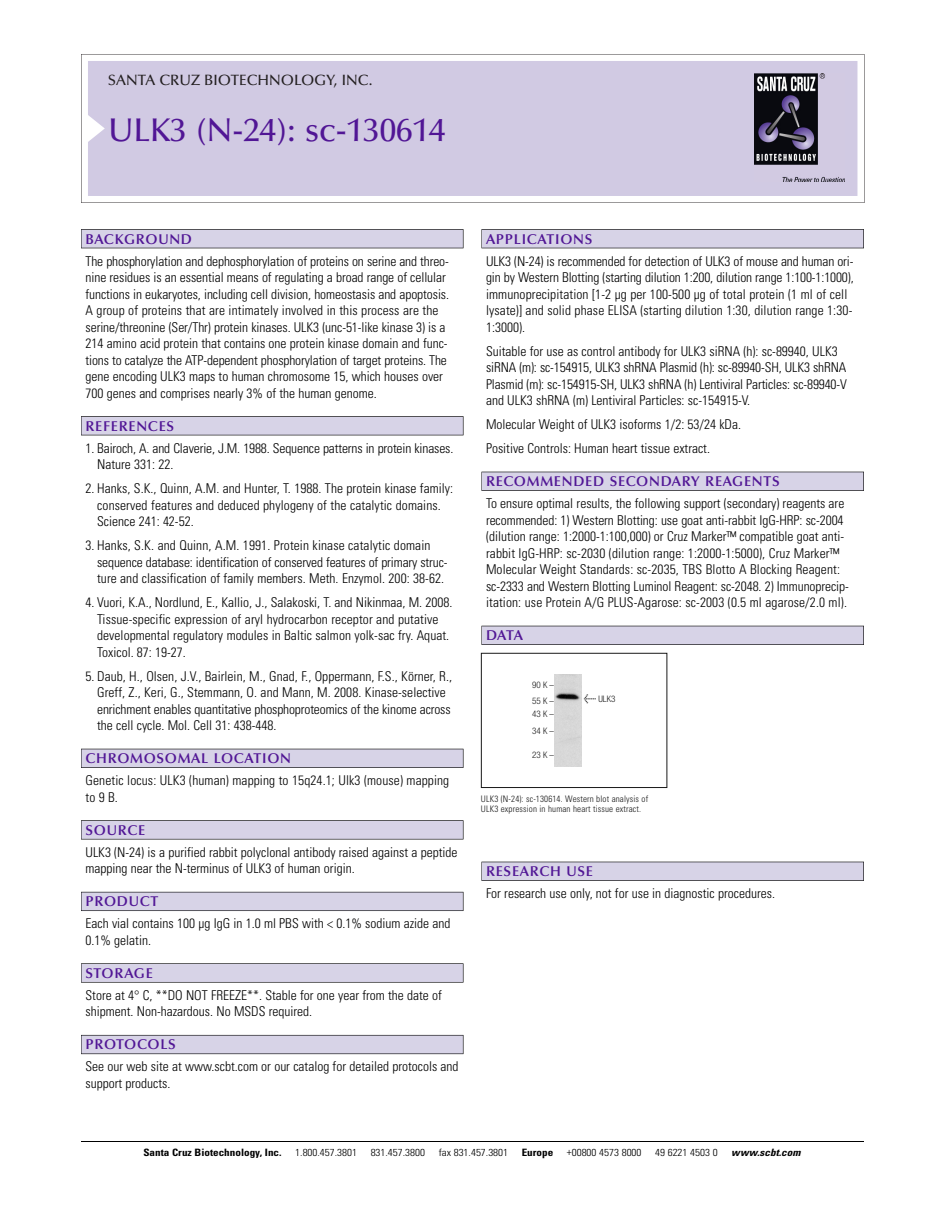
<style>
.page{position:relative;width:945px;height:1215px;background:#fff}
.page>*{position:absolute;margin:0;border:0;box-sizing:border-box;transform-origin:0 0}
.t1{font:500 33px "Optima";color:#511695}
.t2{font:500 15px "Optima";color:#231f20}
.t3{font:600 14.25px "Optima";letter-spacing:.05em;color:#511695}
.t4{font:300 condensed 13.5px/16.5px "Univers";color:#000}
.t5{font:300 condensed 10.2px "Univers";color:#000;scale:1.1 1}
.t6{font:700 condensed 10.2px "Univers";color:#000;scale:1.1 1}
.t7{font:italic 700 condensed 10.2px "Univers";letter-spacing:.005em;color:#000;scale:1.1 1}
.t8{font:9px/10.5px "Univers Condensed Light+WXELYA";letter-spacing:.015em;color:#191919}
.t9{font:9px/16.2px "Helvetica Neue Light Cond+LPKBAI";color:#191919}
.s1{font-family:"Meta Plus Book Roman+QZTYER";font-size:10.5px}
</style>
<div class="page">
<svg style="left:81px;top:54px;width:783px;height:149px"></svg>
<div style="left:88px;top:61px;width:769px;height:135px;background:#d1cae3"></div>
<img style="left:755px;top:74px;width:90px;height:108px">
<div style="left:81px;top:229px;width:382px;height:19px;background:#525156"></div>
<div style="left:81px;top:230px;width:382px;height:18px;background:#d7d3e7"></div>
<div style="left:81px;top:416px;width:382px;height:19px;background:#525155"></div>
<div style="left:81px;top:417px;width:382px;height:18px;background:#d7d3e7"></div>
<div style="left:81px;top:749px;width:382px;height:19px;background:#525158"></div>
<div style="left:81px;top:749px;width:382px;height:18px;background:#d7d3e7"></div>
<div style="left:81px;top:820px;width:382px;height:19px;background:#575759"></div>
<div style="left:81px;top:821px;width:382px;height:18px;background:#d7d3e7"></div>
<div style="left:81px;top:892px;width:382px;height:19px;background:#5b5a62"></div>
<div style="left:81px;top:892px;width:382px;height:18px;background:#d7d3e7"></div>
<div style="left:81px;top:963px;width:382px;height:20px;background:#666667"></div>
<div style="left:81px;top:964px;width:382px;height:18px;background:#d7d3e7"></div>
<div style="left:81px;top:1035px;width:382px;height:19px;background:#66646d"></div>
<div style="left:81px;top:1036px;width:382px;height:18px;background:#d7d3e7"></div>
<div style="left:482px;top:229px;width:382px;height:19px;background:#525156"></div>
<div style="left:482px;top:230px;width:381px;height:18px;background:#d7d3e7"></div>
<div style="left:482px;top:472px;width:382px;height:19px;background:#515055"></div>
<div style="left:482px;top:472px;width:381px;height:18px;background:#d7d3e7"></div>
<div style="left:482px;top:626px;width:382px;height:19px;background:#525158"></div>
<div style="left:482px;top:626px;width:381px;height:18px;background:#d7d3e7"></div>
<div style="left:482px;top:862px;width:382px;height:19px;background:#515055"></div>
<div style="left:482px;top:862px;width:381px;height:18px;background:#d7d3e7"></div>
<hr style="left:81px;top:1141px;width:783px;height:1px;background:#000">
<div style="left:481px;top:653px;width:186px;height:135px;border:1px solid #191919"></div>
<img style="left:555px;top:675px;width:27px;height:91px">
<p class="t2" style="left:108px;top:74px;width:266px">SANTA CRUZ BIOTECHNOLOGY, INC.</p>
<h1 class="t1" style="left:108px;top:117px;width:339px">ULK3 (N-24): sc-130614</h1>
<p class="t3" style="left:86px;top:233px;width:108px">BACKGROUND</p>
<p class="t4" style="left:86px;top:254px;width:365px">The phosphorylation and dephosphorylation of proteins on serine and threo&shy;nine residues is an essential means of regulating a broad range of cellular functions in eukaryotes, including cell division, homeostasis and apoptosis.<br>A group of proteins that are intimately involved in this process are the serine/threonine (Ser/Thr) protein kinases. ULK3 (unc-51-like kinase 3) is a 214 amino acid protein that contains one protein kinase domain and func&shy;tions to catalyze the ATP-dependent phosphorylation of target proteins. The gene encoding ULK3 maps to human chromosome 15, which houses over 700 genes and comprises nearly 3% of the human genome.</p>
<p class="t3" style="left:86px;top:420px;width:90px">REFERENCES</p>
<p class="t4" style="left:97px;top:441px;width:358px;text-indent:-12px">1. Bairoch, A. and Claverie, J.M. 1988. Sequence patterns in protein kinases.<br>Nature 331: 22.</p>
<p class="t4" style="left:97px;top:481px;width:358px;text-indent:-12px">2. Hanks, S.K., Quinn, A.M. and Hunter, T. 1988. The protein kinase family: conserved features and deduced phylogeny of the catalytic domains.<br>Science 241: 42-52.</p>
<p class="t4" style="left:97px;top:538px;width:352px;text-indent:-12px">3. Hanks, S.K. and Quinn, A.M. 1991. Protein kinase catalytic domain sequence database: identification of conserved features of primary struc&shy;ture and classification of family members. Meth. Enzymol. 200: 38-62.</p>
<p class="t4" style="left:97px;top:595px;width:357px;text-indent:-12px">4. Vuori, K.A., Nordlund, E., Kallio, J., Salakoski, T. and Nikinmaa, M. 2008.<br>Tissue-specific expression of aryl hydrocarbon receptor and putative developmental regulatory modules in Baltic salmon yolk-sac fry. Aquat.<br>Toxicol. 87: 19-27.</p>
<p class="t4" style="left:97px;top:669px;width:356px;text-indent:-12px">5. Daub, H., Olsen, J.V., Bairlein, M., Gnad, F., Oppermann, F.S., Körner, R., Greff, Z., Keri, G., Stemmann, O. and Mann, M. 2008. Kinase-selective enrichment enables quantitative phosphoproteomics of the kinome across the cell cycle. Mol. Cell 31: 438-448.</p>
<p class="t3" style="left:86px;top:753px;width:207px">CHROMOSOMAL LOCATION</p>
<p class="t4" style="left:86px;top:773px;width:365px">Genetic locus: ULK3 (human) mapping to 15q24.1; Ulk3 (mouse) mapping to 9 B.</p>
<p class="t3" style="left:86px;top:824px;width:61px">SOURCE</p>
<p class="t4" style="left:86px;top:845px;width:373px">ULK3 (N-24) is a purified rabbit polyclonal antibody raised against a peptide mapping near the N-terminus of ULK3 of human origin.</p>
<p class="t3" style="left:86px;top:896px;width:74px">PRODUCT</p>
<p class="t4" style="left:86px;top:916px;width:366px">Each vial contains 100 µg IgG in 1.0 ml PBS with &lt; 0.1% sodium azide and<br>0.1% gelatin.</p>
<p class="t3" style="left:86px;top:967px;width:69px">STORAGE</p>
<p class="t4" style="left:86px;top:988px;width:358px">Store at 4° C, **DO NOT FREEZE**. Stable for one year from the date of shipment. Non-hazardous. No MSDS required.</p>
<p class="t3" style="left:86px;top:1039px;width:92px">PROTOCOLS</p>
<p class="t4" style="left:86px;top:1060px;width:375px">See our web site at www.scbt.com or our catalog for detailed protocols and support products.</p>
<p class="t3" style="left:486px;top:233px;width:108px">APPLICATIONS</p>
<p class="t4" style="left:486px;top:254px;width:369px">ULK3 (N-24) is recommended for detection of ULK3 of mouse and human ori&shy;gin by Western Blotting (starting dilution 1:200, dilution range 1:100-1:1000), immunoprecipitation [1-2 µg per 100-500 µg of total protein (1 ml of cell lysate)] and solid phase ELISA (starting dilution 1:30, dilution range 1:30- 1:3000).</p>
<p class="t4" style="left:486px;top:344px;width:362px">Suitable for use as control antibody for ULK3 siRNA (h): sc-89940, ULK3 siRNA (m): sc-154915, ULK3 shRNA Plasmid (h): sc-89940-SH, ULK3 shRNA Plasmid (m): sc-154915-SH, ULK3 shRNA (h) Lentiviral Particles: sc-89940-V and ULK3 shRNA (m) Lentiviral Particles: sc-154915-V.</p>
<p class="t4" style="left:486px;top:413px;width:257px;line-height:24px">Molecular Weight of ULK3 isoforms 1/2: 53/24 kDa.<br>Positive Controls: Human heart tissue extract.</p>
<p class="t3" style="left:486px;top:476px;width:295px">RECOMMENDED SECONDARY REAGENTS</p>
<p class="t4" style="left:486px;top:496px;width:364px">To ensure optimal results, the following support (secondary) reagents are recommended: 1) Western Blotting: use goat anti-rabbit IgG-HRP: sc-2004 (dilution range: 1:2000-1:100,000) or Cruz Marker™ compatible goat anti&shy;rabbit IgG-HRP: sc-2030 (dilution range: 1:2000-1:5000), Cruz Marker™ Molecular Weight Standards: sc-2035, TBS Blotto A Blocking Reagent: sc-2333 and Western Blotting Luminol Reagent: sc-2048. 2) Immunoprecip&shy;itation: use Protein A/G PLUS-Agarose: sc-2003 (0.5 ml agarose/2.0 ml).</p>
<p class="t3" style="left:486px;top:630px;width:39px">DATA</p>
<p class="t9" style="left:532px;top:677px;width:23px">90K–<br>55K–</p>
<p class="t9" style="left:532px;top:706px;width:23px;line-height:16.8px">43K–<br>34K–</p>
<p class="t9" style="left:532px;top:747px;width:23px">23K–</p>
<p class="t9" style="left:584px;top:691px;width:33px"><span class="s1">&lt;</span> ULK3</p>
<p class="t8" style="left:481px;top:794px;width:169px">ULK3 (N-24): sc-130614. Western blot analysis of<br>ULK3 expression in human heart tissue extract.</p>
<p class="t3" style="left:486px;top:866px;width:109px">RESEARCH USE</p>
<p class="t4" style="left:486px;top:886px;width:290px">For research use only, not for use in diagnostic procedures.</p>
<p class="t6" style="left:143px;top:1148px;width:127px">Santa Cruz Biotechnology, Inc.</p>
<p class="t5" style="left:295px;top:1148px;width:58px">1.800.457.3801</p>
<p class="t5" style="left:371px;top:1148px;width:51px">831.457.3800</p>
<p class="t5" style="left:439px;top:1148px;width:65px">fax 831.457.3801</p>
<p class="t6" style="left:522px;top:1148px;width:30px">Europe</p>
<p class="t5" style="left:567px;top:1148px;width:69px">+00800 4573 8000</p>
<p class="t5" style="left:655px;top:1148px;width:58px">49 6221 4503 0</p>
<p class="t7" style="left:731px;top:1148px;width:64px">www.scbt.com</p>
</div>
